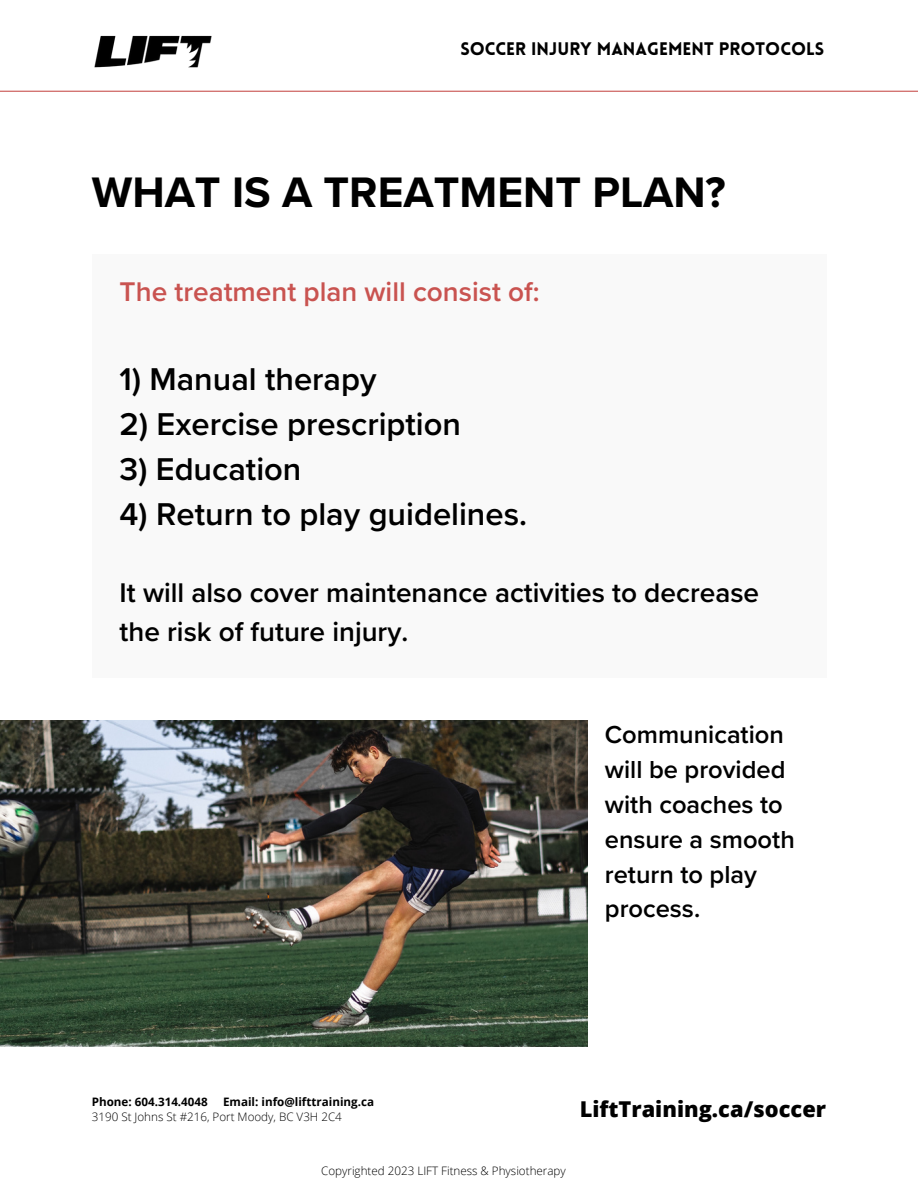
<style>
.page{position:relative;width:918px;height:1188px;background:#fff}
.page>*{position:absolute;margin:0;border:0;box-sizing:border-box;transform-origin:0 0}
.t1{font:700 44.25px "Proxima Nova";color:#000}
.t2{font:600 32.7px "Proxima Nova";color:#000}
.t3{font:600 28.05px/38.2px "Proxima Nova";color:#000}
.t4{font:600 28.05px "Proxima Nova";color:#c95350}
.t5{font:600 25.5px/34.8px "Proxima Nova";color:#000}
.t6{font:800 21.9px "Open Sans";color:#000}
.t7{font:900 17.85px "Lovelo";color:#000}
.t8{font:300 11.7px "Open Sans";color:#000}
.t9{font:700 11.7px "Open Sans";color:#000}
</style>
<div class="page">
<div style="left:92px;top:254px;width:734px;height:424px;background:#f9f9f9"></div>
<img style="left:0;top:721px;width:587px;height:325px">
<img style="left:94px;top:35px;width:118px;height:33px">
<hr style="left:0;top:91px;width:918px;height:1px;background:#c95350">
<p class="t7" style="left:460px;top:42px;width:365px">SOCCER INJURY MANAGEMENT PROTOCOLS</p>
<p class="t1" style="left:92px;top:166px;width:636px">WHAT IS A TREATMENT PLAN?</p>
<p class="t4" style="left:120px;top:275px;width:422px">The treatment plan will consist of:</p>
<p class="t2" style="left:120px;top:360px;width:258px">1) Manual therapy</p>
<p class="t2" style="left:120px;top:405px;width:343px">2) Exercise prescription</p>
<p class="t2" style="left:120px;top:450px;width:183px">3) Education</p>
<p class="t2" style="left:120px;top:495px;width:409px">4) Return to play guidelines.</p>
<p class="t3" style="left:120px;top:574px;width:641px">It will also cover maintenance activities to decrease the risk of future injury.</p>
<p class="t5" style="left:605px;top:718px;width:191px">Communication will be provided with coaches to ensure a smooth return to play process.</p>
<p class="t9" style="left:92px;top:1093px;width:118px">Phone: 604.314.4048</p>
<p class="t9" style="left:223px;top:1093px;width:153px">Email: info@lifttraining.ca</p>
<p class="t8" style="left:92px;top:1109px;width:252px">3190 St Johns St #216, Port Moody, BC V3H 2C4</p>
<p class="t6" style="left:580px;top:1094px;width:248px">LiftTraining.ca/soccer</p>
<p class="t8" style="left:321px;top:1162px;width:246px">Copyrighted 2023 LIFT Fitness &amp; Physiotherapy</p>
</div>
